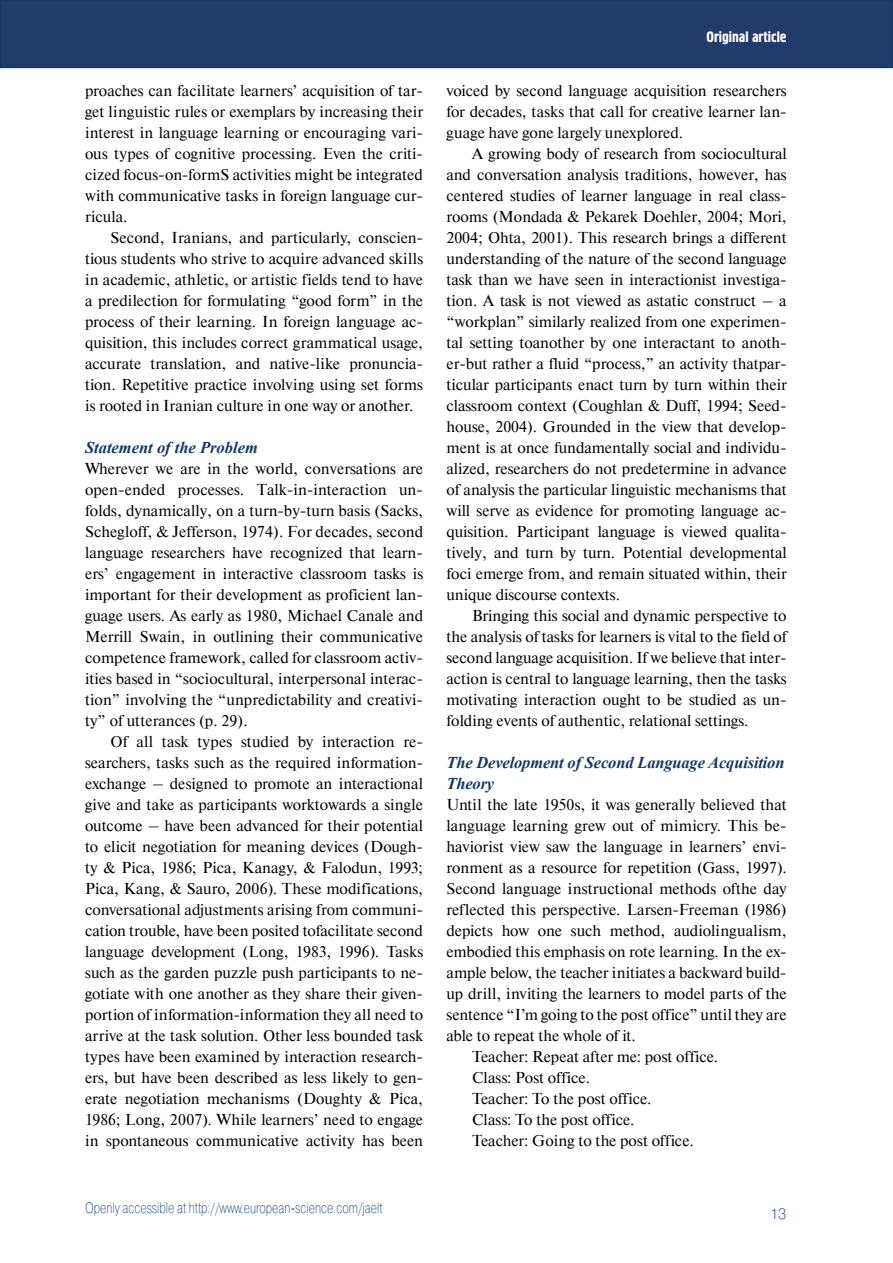
<style>
.page{position:relative;width:893px;height:1263px;background:#fff}
.page>*{position:absolute;margin:0;border:0;box-sizing:border-box;transform-origin:0 0}
.t1{font:italic 700 16.5px/21px "Times New Roman";letter-spacing:-.01em;color:#153666}
.t2{font:15.75px/21px "Newton C";letter-spacing:.005em;color:#000;text-align:justify}
.t3{font:15px "Pragmatica Light C";color:#124789;scale:.75 1}
.t4{font:15px "Hermes C";color:#fff}
.t5{font:15px "Pragmatica Light C";color:#124789}
</style>
<div class="page">
<div style="left:1px;top:1px;width:891px;height:66px;background:#213c6b"></div>
<div style="left:0;top:0;width:893px;height:68px;border:2px solid #153666"></div>
<p class="t2" style="left:85px;top:80px;width:340px">proaches can facilitate learners’ acquisition of tar&shy;get linguistic rules or exemplars by increasing their interest in language learning or encouraging vari&shy;ous types of cognitive processing. Even the criti&shy;cized focus-on-formS activities might be integrated with communicative tasks in foreign language cur&shy;ricula.</p>
<p class="t2" style="left:85px;top:227px;width:340px;text-indent:25px">Second, Iranians, and particularly, conscien&shy;tious students who strive to acquire advanced skills in academic, athletic, or artistic fields tend to have a predilection for formulating “good form” in the process of their learning. In foreign language ac&shy;quisition, this includes correct grammatical usage, accurate translation, and native-like pronuncia&shy;tion. Repetitive practice involving using set forms is rooted in Iranian culture in one way or another.</p>
<p class="t1" style="left:85px;top:437px;width:174px">Statement of the Problem</p>
<p class="t2" style="left:85px;top:458px;width:340px">Wherever we are in the world, conversations are open-ended processes. Talk-in-interaction un&shy;folds, dynamically, on a turn-by-turn basis (Sacks, Schegloff, &amp; Jefferson, 1974). For decades, second language researchers have recognized that learn&shy;ers’ engagement in interactive classroom tasks is important for their development as proficient lan&shy;guage users. As early as 1980, Michael Canale and Merrill Swain, in outlining their communicative competence framework, called for classroom activ&shy;ities based in “sociocultural, interpersonal interac&shy;tion” involving the “unpredictability and creativi&shy;ty” of utterances (p. 29).</p>
<p class="t2" style="left:85px;top:731px;width:340px;text-indent:25px">Of all task types studied by interaction re&shy;searchers, tasks such as the required information&shy;exchange – designed to promote an interactional give and take as participants worktowards a single outcome – have been advanced for their potential to elicit negotiation for meaning devices (Dough&shy;ty &amp; Pica, 1986; Pica, Kanagy, &amp; Falodun, 1993; Pica, Kang, &amp; Sauro, 2006). These modifications, conversational adjustments arising from communi&shy;cation trouble, have been posited tofacilitate second language development (Long, 1983, 1996). Tasks such as the garden puzzle push participants to ne&shy;gotiate with one another as they share their given&shy;portion of information-information they all need to arrive at the task solution. Other less bounded task types have been examined by interaction research&shy;ers, but have been described as less likely to gen&shy;erate negotiation mechanisms (Doughty &amp; Pica, 1986; Long, 2007). While learners’ need to engage in spontaneous communicative activity has been</p>
<p class="t3" style="left:85px;top:1199px;width:398px">Openly accessible at http://www.european-science.com/jaelt</p>
<p class="t4" style="left:706px;top:29px;width:82px">Original article</p>
<p class="t2" style="left:446px;top:80px;width:342px">voiced by second language acquisition researchers for decades, tasks that call for creative learner lan&shy;guage have gone largely unexplored.</p>
<p class="t2" style="left:446px;top:143px;width:342px;text-indent:26px">A growing body of research from sociocultural and conversation analysis traditions, however, has centered studies of learner language in real class&shy;rooms (Mondada &amp; Pekarek Doehler, 2004; Mori, 2004; Ohta, 2001). This research brings a different understanding of the nature of the second language task than we have seen in interactionist investiga&shy;tion. A task is not viewed as astatic construct – a “workplan” similarly realized from one experimen&shy;tal setting toanother by one interactant to anoth&shy;er-but rather a fluid “process,” an activity thatpar&shy;ticular participants enact turn by turn within their classroom context (Coughlan &amp; Duff, 1994; Seed&shy;house, 2004). Grounded in the view that develop&shy;ment is at once fundamentally social and individu&shy;alized, researchers do not predetermine in advance of analysis the particular linguistic mechanisms that will serve as evidence for promoting language ac&shy;quisition. Participant language is viewed qualita&shy;tively, and turn by turn. Potential developmental foci emerge from, and remain situated within, their unique discourse contexts.</p>
<p class="t2" style="left:446px;top:605px;width:342px;text-indent:26px">Bringing this social and dynamic perspective to the analysis of tasks for learners is vital to the field of second language acquisition. If we believe that inter&shy;action is central to language learning, then the tasks motivating interaction ought to be studied as un&shy;folding events of authentic, relational settings.</p>
<p class="t1" style="left:446px;top:752px;width:340px">The Development of Second Language Acquisition<br>Theory</p>
<p class="t2" style="left:446px;top:794px;width:342px">Until the late 1950s, it was generally believed that</p>
<p class="t2" style="left:446px;top:815px;width:342px">language learning grew out of mimicry. This be-</p>
<p class="t2" style="left:446px;top:836px;width:342px">haviorist view saw the language in learners’ envi-</p>
<p class="t2" style="left:446px;top:857px;width:342px">ronment as a resource for repetition (Gass, 1997).</p>
<p class="t2" style="left:446px;top:878px;width:342px">Second language instructional methods ofthe day</p>
<p class="t2" style="left:446px;top:899px;width:342px">reflected this perspective. Larsen-Freeman (1986)</p>
<p class="t2" style="left:446px;top:920px;width:342px">depicts how one such method, audiolingualism,</p>
<p class="t2" style="left:446px;top:941px;width:342px">embodied this emphasis on rote learning. In the ex-</p>
<p class="t2" style="left:446px;top:962px;width:342px">ample below, the teacher initiates a backward build-</p>
<p class="t2" style="left:446px;top:983px;width:342px">up drill, inviting the learners to model parts of the</p>
<p class="t2" style="left:446px;top:1004px;width:342px">sentence “I’m going to the post office” until they are</p>
<p class="t2" style="left:446px;top:1025px;width:191px">able to repeat the whole of it.</p>
<p class="t2" style="left:472px;top:1046px;width:248px">Teacher: Repeat after me: post office.</p>
<p class="t2" style="left:472px;top:1067px;width:119px">Class: Post office.</p>
<p class="t2" style="left:472px;top:1088px;width:181px">Teacher: To the post office.</p>
<p class="t2" style="left:472px;top:1109px;width:164px">Class: To the post office.</p>
<p class="t2" style="left:472px;top:1130px;width:223px">Teacher: Going to the post office.</p>
<p class="t5" style="left:770px;top:1205px;width:18px">13</p>
</div>
